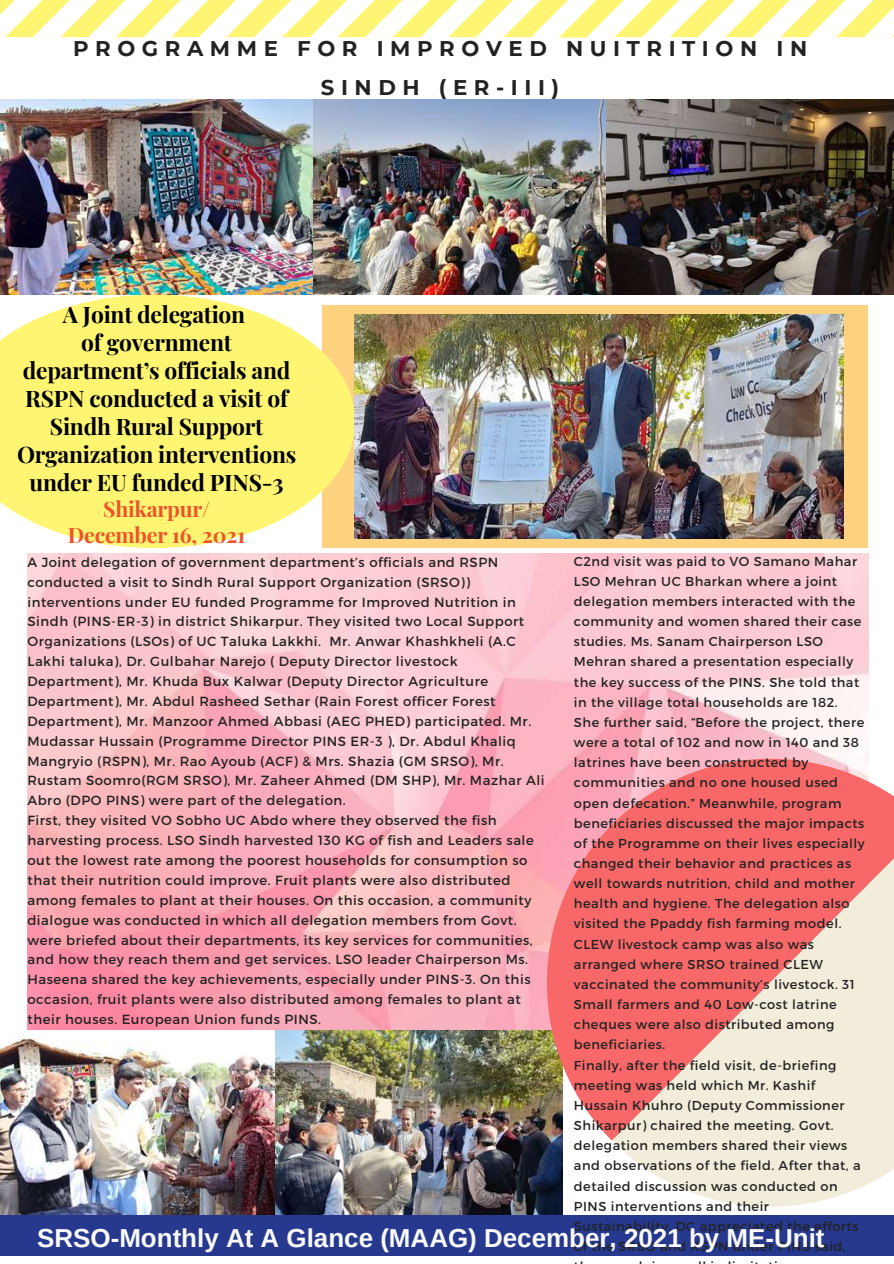
<style>
.page{position:relative;width:894px;height:1264px;background:#fff}
.page>*{position:absolute;margin:0;border:0;box-sizing:border-box;transform-origin:0 0}
.t1{font:700 25.95px "Arimo";color:#fafafa}
.t2{font:700 22.8px/28.2px "Playfair Display";letter-spacing:-.01em;color:#000;text-align:center}
.t3{font:700 21.3px/38.2px "Montserrat";letter-spacing:.31em;color:#222;text-align:center}
.t4{font:700 21.3px/26px "Playfair Display";letter-spacing:-.01em;color:#f0522a;text-align:center}
.t5{font:13.2px/19.8px "Montserrat";letter-spacing:.04em;color:#222}
.t6{font:12.9px/20.1px "Montserrat";letter-spacing:.04em;color:#222}
</style>
<div class="page">
<svg style="left:0;top:0;width:893px;height:38px"></svg>
<div style="left:322px;top:305px;width:545px;height:242px;background:#ffd280"></div>
<svg style="left:0;top:294px;width:355px;height:254px;fill:#fef673"></svg>
<div style="left:0;top:1215px;width:893px;height:40px;background:#26398e"></div>
<img style="left:0;top:1030px;width:562px;height:184px">
<img style="left:0;top:100px;width:893px;height:194px">
<img style="left:355px;top:314px;width:488px;height:224px">
<img style="left:27px;top:553px;width:840px;height:476px">
<svg style="left:546px;top:758px;width:347px;height:382px;background:#f58386"></svg>
<svg style="left:611px;top:824px;width:282px;height:382px;background:#f5b0a7"></svg>
<h3 class="t3" style="left:73px;top:30px;width:735px">PROGRAMME FOR IMPROVED NUITRITION IN<br>SINDH (ER-III)</h3>
<h2 class="t2" style="left:17px;top:299px;width:281px">A Joint delegation<br>of government department’s officials and<br>RSPN conducted a visit of<br>Sindh Rural Support<br>Organization interventions under EU funded PINS-3</h2>
<h3 class="t4" style="left:68px;top:495px;width:179px">Shikarpur/<br>December 16, 2021</h3>
<p class="t5" style="left:27px;top:551px;width:518px">A Joint delegation of government department’s officials and RSPN conducted a visit to Sindh Rural Support Organization (SRSO)) interventions under EU funded Programme for Improved Nutrition in Sindh (PINS-ER-3) in district Shikarpur. They visited two Local Support Organizations (LSOs) of UC Taluka Lakkhi. Mr. Anwar Khashkheli (A.C Lakhi taluka), Dr. Gulbahar Narejo ( Deputy Director livestock Department), Mr. Khuda Bux Kalwar (Deputy Director Agriculture Department), Mr. Abdul Rasheed Sethar (Rain Forest officer Forest Department), Mr. Manzoor Ahmed Abbasi (AEG PHED) participated. Mr.<br>Mudassar Hussain (Programme Director PINS ER-3 ), Dr. Abdul Khaliq Mangryio (RSPN), Mr. Rao Ayoub (ACF) &amp; Mrs. Shazia (GM SRSO), Mr.<br>Rustam Soomro(RGM SRSO), Mr. Zaheer Ahmed (DM SHP), Mr. Mazhar Ali Abro (DPO PINS) were part of the delegation.<br>First, they visited VO Sobho UC Abdo where they observed the fish harvesting process. LSO Sindh harvested 130 KG of fish and Leaders sale out the lowest rate among the poorest households for consumption so that their nutrition could improve. Fruit plants were also distributed among females to plant at their houses. On this occasion, a community dialogue was conducted in which all delegation members from Govt. were briefed about their departments, its key services for communities, and how they reach them and get services. LSO leader Chairperson Ms.<br>Haseena shared the key achievements, especially under PINS-3. On this occasion, fruit plants were also distributed among females to plant at their houses. European Union funds PINS.</p>
<p class="t6" style="left:573px;top:550px;width:292px">C2nd visit was paid to VO Samano Mahar LSO Mehran UC Bharkan where a joint delegation members interacted with the community and women shared their case studies. Ms. Sanam Chairperson LSO Mehran shared a presentation especially the key success of the PINS. She told that in the village total households are 182.<br>She further said, “Before the project, there were a total of 102 and now in 140 and 38 latrines have been constructed by communities and no one housed used open defecation.” Meanwhile, program beneficiaries discussed the major impacts of the Programme on their lives especially changed their behavior and practices as well towards nutrition, child and mother health and hygiene. The delegation also visited the Ppaddy fish farming model.<br>CLEW livestock camp was also was arranged where SRSO trained CLEW vaccinated the community’s livestock. 31<br>Small farmers and 40 Low-cost latrine cheques were also distributed among beneficiaries.<br>Finally, after the field visit, de-briefing meeting was held which Mr. Kashif Hussain Khuhro (Deputy Commissioner Shikarpur) chaired the meeting. Govt. delegation members shared their views and observations of the field. After that, a detailed discussion was conducted on PINS interventions and their Sustainability. DC appreciated the efforts of the SRSO and RSPN under PINS said,</p>
<h1 class="t1" style="left:37px;top:1223px;width:788px">SRSO-Monthly At A Glance (MAAG) December, 2021 by ME-Unit</h1>
</div>
